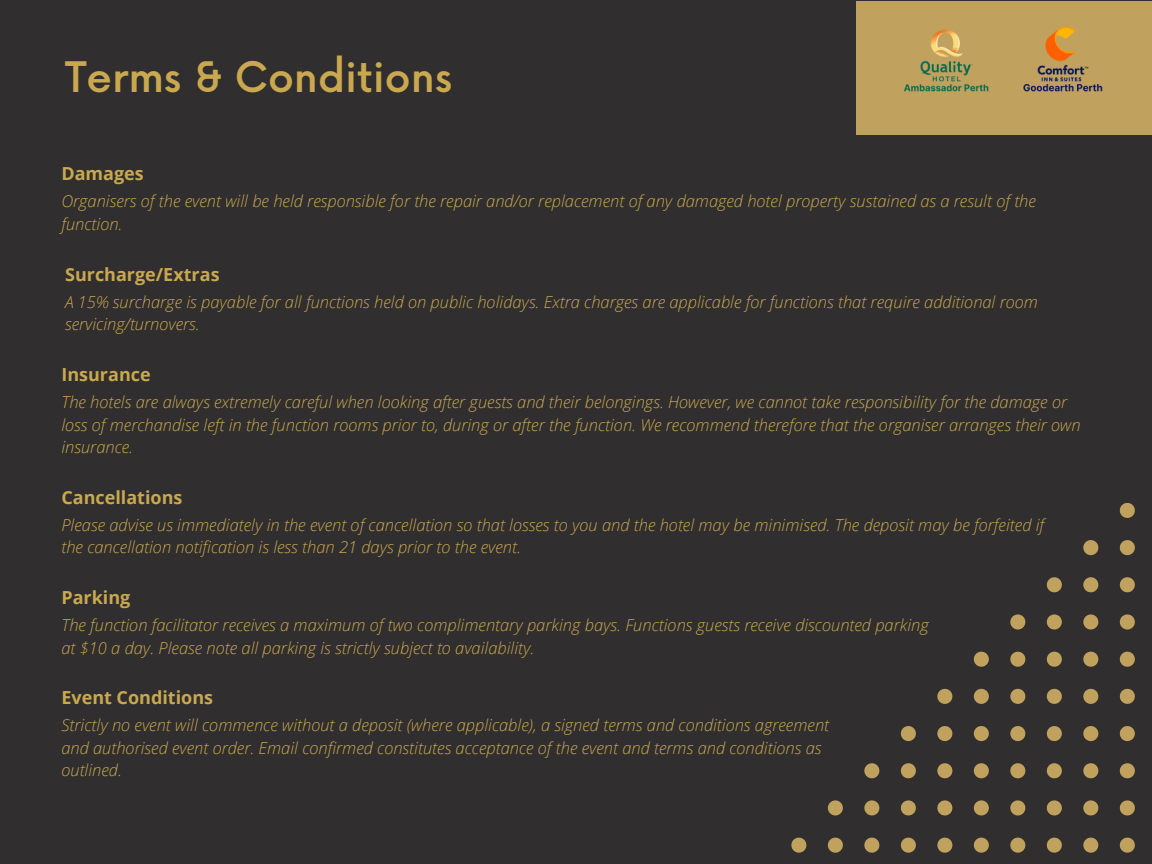
<style>
.page{position:relative;width:1152px;height:864px;background:#302e2e}
.page>*{position:absolute;margin:0;border:0;box-sizing:border-box;transform-origin:0 0}
.t1{font:500 40.95px "Now";color:#c9a850}
.t2{font:700 18px "Open Sans";color:#c9a850}
.t3{font:italic 300 16.5px/22.5px "Open Sans";color:#c9a850}
</style>
<div class="page">
<svg style="left:791px;top:838px;width:15px;height:15px"></svg>
<svg style="left:828px;top:838px;width:15px;height:15px"></svg>
<svg style="left:828px;top:800px;width:15px;height:15px"></svg>
<svg style="left:864px;top:838px;width:15px;height:15px"></svg>
<svg style="left:864px;top:800px;width:15px;height:15px"></svg>
<svg style="left:864px;top:763px;width:15px;height:15px"></svg>
<svg style="left:901px;top:838px;width:15px;height:15px"></svg>
<svg style="left:901px;top:800px;width:15px;height:15px"></svg>
<svg style="left:901px;top:763px;width:15px;height:15px"></svg>
<svg style="left:901px;top:726px;width:15px;height:15px"></svg>
<svg style="left:937px;top:838px;width:15px;height:15px"></svg>
<svg style="left:937px;top:800px;width:15px;height:15px"></svg>
<svg style="left:937px;top:763px;width:15px;height:15px"></svg>
<svg style="left:937px;top:726px;width:15px;height:15px"></svg>
<svg style="left:937px;top:689px;width:15px;height:15px"></svg>
<svg style="left:974px;top:838px;width:15px;height:15px"></svg>
<svg style="left:974px;top:800px;width:15px;height:15px"></svg>
<svg style="left:974px;top:763px;width:15px;height:15px"></svg>
<svg style="left:974px;top:726px;width:15px;height:15px"></svg>
<svg style="left:974px;top:689px;width:15px;height:15px"></svg>
<svg style="left:974px;top:652px;width:15px;height:15px"></svg>
<svg style="left:1010px;top:838px;width:15px;height:15px"></svg>
<svg style="left:1010px;top:800px;width:15px;height:15px"></svg>
<svg style="left:1010px;top:763px;width:15px;height:15px"></svg>
<svg style="left:1010px;top:726px;width:15px;height:15px"></svg>
<svg style="left:1010px;top:689px;width:15px;height:15px"></svg>
<svg style="left:1010px;top:652px;width:15px;height:15px"></svg>
<svg style="left:1010px;top:614px;width:15px;height:16px"></svg>
<svg style="left:1047px;top:838px;width:15px;height:15px"></svg>
<svg style="left:1047px;top:800px;width:15px;height:15px"></svg>
<svg style="left:1047px;top:763px;width:15px;height:15px"></svg>
<svg style="left:1047px;top:726px;width:15px;height:15px"></svg>
<svg style="left:1047px;top:689px;width:15px;height:15px"></svg>
<svg style="left:1047px;top:652px;width:15px;height:15px"></svg>
<svg style="left:1047px;top:614px;width:15px;height:16px"></svg>
<svg style="left:1047px;top:577px;width:15px;height:15px"></svg>
<svg style="left:1083px;top:838px;width:15px;height:15px"></svg>
<svg style="left:1083px;top:800px;width:15px;height:15px"></svg>
<svg style="left:1083px;top:763px;width:15px;height:15px"></svg>
<svg style="left:1083px;top:726px;width:15px;height:15px"></svg>
<svg style="left:1083px;top:689px;width:15px;height:15px"></svg>
<svg style="left:1083px;top:652px;width:15px;height:15px"></svg>
<svg style="left:1083px;top:614px;width:15px;height:16px"></svg>
<svg style="left:1083px;top:577px;width:15px;height:15px"></svg>
<svg style="left:1083px;top:540px;width:15px;height:15px"></svg>
<svg style="left:1120px;top:838px;width:15px;height:15px"></svg>
<svg style="left:1120px;top:800px;width:15px;height:15px"></svg>
<svg style="left:1120px;top:763px;width:15px;height:15px"></svg>
<svg style="left:1120px;top:726px;width:15px;height:15px"></svg>
<svg style="left:1120px;top:689px;width:15px;height:15px"></svg>
<svg style="left:1120px;top:652px;width:15px;height:15px"></svg>
<svg style="left:1120px;top:614px;width:15px;height:16px"></svg>
<svg style="left:1120px;top:577px;width:15px;height:15px"></svg>
<svg style="left:1120px;top:540px;width:15px;height:15px"></svg>
<svg style="left:1120px;top:503px;width:15px;height:15px"></svg>
<div style="left:856px;top:1px;width:296px;height:134px;background:#c0a15e"></div>
<img style="left:904px;top:29px;width:85px;height:63px">
<img style="left:1023px;top:26px;width:80px;height:66px">
<p class="t1" style="left:65px;top:55px;width:389px">Terms &amp; Conditions</p>
<p class="t2" style="left:61px;top:161px;width:84px">Damages</p>
<p class="t3" style="left:61px;top:190px;width:976px">Organisers of the event will be held responsible for the repair and/or replacement of any damaged hotel property sustained as a result of the function.</p>
<p class="t2" style="left:65px;top:261px;width:156px">Surcharge/Extras</p>
<p class="t3" style="left:65px;top:290px;width:974px">A 15% surcharge is payable for all functions held on public holidays. Extra charges are applicable for functions that require additional room servicing/turnovers.</p>
<p class="t2" style="left:61px;top:362px;width:91px">Insurance</p>
<p class="t3" style="left:61px;top:391px;width:1021px">The hotels are always extremely careful when looking after guests and their belongings. However, we cannot take responsibility for the damage or loss of merchandise left in the function rooms prior to, during or after the function. We recommend therefore that the organiser arranges their own insurance.</p>
<p class="t2" style="left:61px;top:485px;width:123px">Cancellations</p>
<p class="t3" style="left:61px;top:513px;width:984px">Please advise us immediately in the event of cancellation so that losses to you and the hotel may be minimised. The deposit may be forfeited if the cancellation notification is less than 21 days prior to the event.</p>
<p class="t2" style="left:61px;top:585px;width:70px">Parking</p>
<p class="t3" style="left:61px;top:613px;width:869px">The function facilitator receives a maximum of two complimentary parking bays. Functions guests receive discounted parking at $10 a day. Please note all parking is strictly subject to availability.</p>
<p class="t2" style="left:61px;top:685px;width:153px">Event Conditions</p>
<p class="t3" style="left:61px;top:714px;width:769px">Strictly no event will commence without a deposit (where applicable), a signed terms and conditions agreement and authorised event order. Email confirmed constitutes acceptance of the event and terms and conditions as outlined.</p>
</div>
